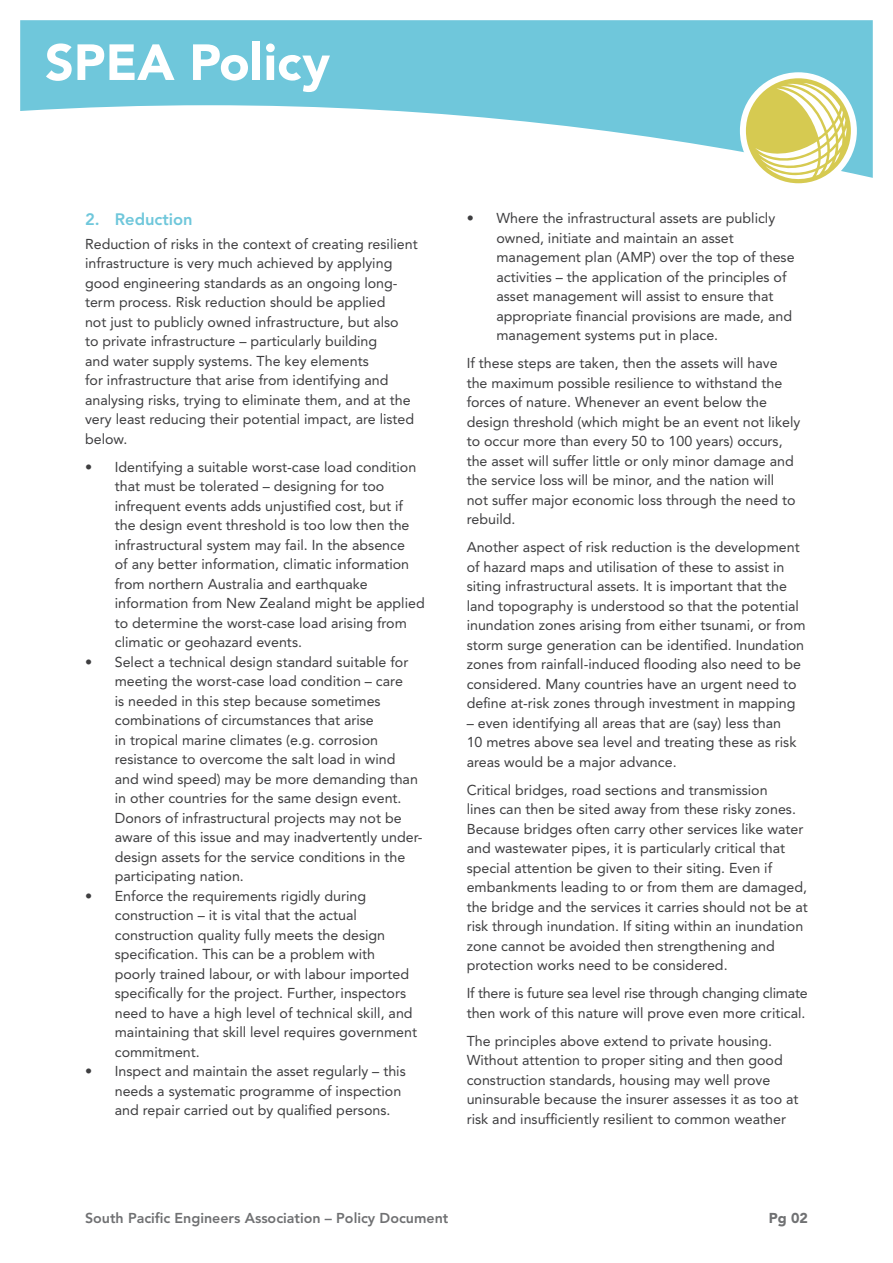
<style>
.page{position:relative;width:893px;height:1263px;background:#fff}
.page>*{position:absolute;margin:0;border:0;box-sizing:border-box;transform-origin:0 0}
.t1{font:900 50.25px "Avenir";color:#fff}
.t2{font:800 16.5px "Avenir";color:#6fc7db}
.t3{font:14.25px/19.5px "Avenir";color:#3e3e40}
.t4{font:800 14.25px "Avenir";color:#707173}
.t5{font:900 14.25px "Avenir";color:#707173}
</style>
<div class="page">
<svg style="left:20px;top:20px;width:853px;height:158px;fill:#6fc7db"></svg>
<svg style="left:743px;top:75px;width:111px;height:111px"></svg>
<div style="left:740px;top:72px;width:117px;height:117px;border:6px solid #fff;border-radius:50%"></div>
<svg style="left:755px;top:83px;width:92px;height:97px"></svg>
<h1 class="t1" style="left:45px;top:32px;width:287px">SPEA Policy</h1>
<p class="t2" style="left:85px;top:210px;width:109px">2. Reduction</p>
<p class="t3" style="left:85px;top:234px;width:334px">Reduction of risks in the context of creating resilient infrastructure is very much achieved by applying good engineering standards as an ongoing long&shy;term process. Risk reduction should be applied<br>not just to publicly owned infrastructure, but also<br>to private infrastructure – particularly building<br>and water supply systems. The key elements<br>for infrastructure that arise from identifying and analysing risks, trying to eliminate them, and at the very least reducing their potential impact, are listed below.</p>
<p class="t3" style="left:115px;top:457px;width:311px;text-indent:-30px">• Identifying a suitable worst-case load condition that must be tolerated – designing for too infrequent events adds unjustified cost, but if the design event threshold is too low then the infrastructural system may fail. In the absence<br>of any better information, climatic information from northern Australia and earthquake information from New Zealand might be applied to determine the worst-case load arising from climatic or geohazard events.</p>
<p class="t3" style="left:115px;top:652px;width:309px;text-indent:-30px">• Select a technical design standard suitable for meeting the worst-case load condition – care<br>is needed in this step because sometimes combinations of circumstances that arise<br>in tropical marine climates (e.g. corrosion resistance to overcome the salt load in wind and wind speed) may be more demanding than in other countries for the same design event.<br>Donors of infrastructural projects may not be aware of this issue and may inadvertently under&shy;design assets for the service conditions in the participating nation.</p>
<p class="t3" style="left:115px;top:886px;width:304px;text-indent:-30px">• Enforce the requirements rigidly during construction – it is vital that the actual construction quality fully meets the design specification. This can be a problem with poorly trained labour, or with labour imported specifically for the project. Further, inspectors need to have a high level of technical skill, and maintaining that skill level requires government commitment.</p>
<p class="t3" style="left:115px;top:1061px;width:292px;text-indent:-30px">• Inspect and maintain the asset regularly – this needs a systematic programme of inspection and repair carried out by qualified persons.</p>
<p class="t3" style="left:496px;top:209px;width:300px;text-indent:-30px">• Where the infrastructural assets are publicly owned, initiate and maintain an asset management plan (AMP) over the top of these activities – the application of the principles of asset management will assist to ensure that appropriate financial provisions are made, and management systems put in place.</p>
<p class="t3" style="left:467px;top:353px;width:335px">If these steps are taken, then the assets will have the maximum possible resilience to withstand the forces of nature. Whenever an event below the design threshold (which might be an event not likely to occur more than every 50 to 100 years) occurs, the asset will suffer little or only minor damage and the service loss will be minor, and the nation will<br>not suffer major economic loss through the need to rebuild.</p>
<p class="t3" style="left:467px;top:537px;width:340px">Another aspect of risk reduction is the development of hazard maps and utilisation of these to assist in siting infrastructural assets. It is important that the land topography is understood so that the potential inundation zones arising from either tsunami, or from storm surge generation can be identified. Inundation zones from rainfall-induced flooding also need to be considered. Many countries have an urgent need to define at-risk zones through investment in mapping</p>
<p class="t3" style="left:467px;top:713px;width:331px">– even identifying all areas that are (say) less than<br>10 metres above sea level and treating these as risk areas would be a major advance.</p>
<p class="t3" style="left:467px;top:780px;width:343px">Critical bridges, road sections and transmission<br>lines can then be sited away from these risky zones.<br>Because bridges often carry other services like water and wastewater pipes, it is particularly critical that special attention be given to their siting. Even if embankments leading to or from them are damaged, the bridge and the services it carries should not be at risk through inundation. If siting within an inundation zone cannot be avoided then strengthening and protection works need to be considered.</p>
<p class="t3" style="left:467px;top:983px;width:343px">If there is future sea level rise through changing climate then work of this nature will prove even more critical.</p>
<p class="t3" style="left:467px;top:1031px;width:333px">The principles above extend to private housing.<br>Without attention to proper siting and then good construction standards, housing may well prove uninsurable because the insurer assesses it as too at risk and insufficiently resilient to common weather</p>
<p class="t4" style="left:85px;top:1209px;width:365px">South Pacific Engineers Association – Policy Document</p>
<p class="t5" style="left:769px;top:1209px;width:41px">Pg 02</p>
</div>
